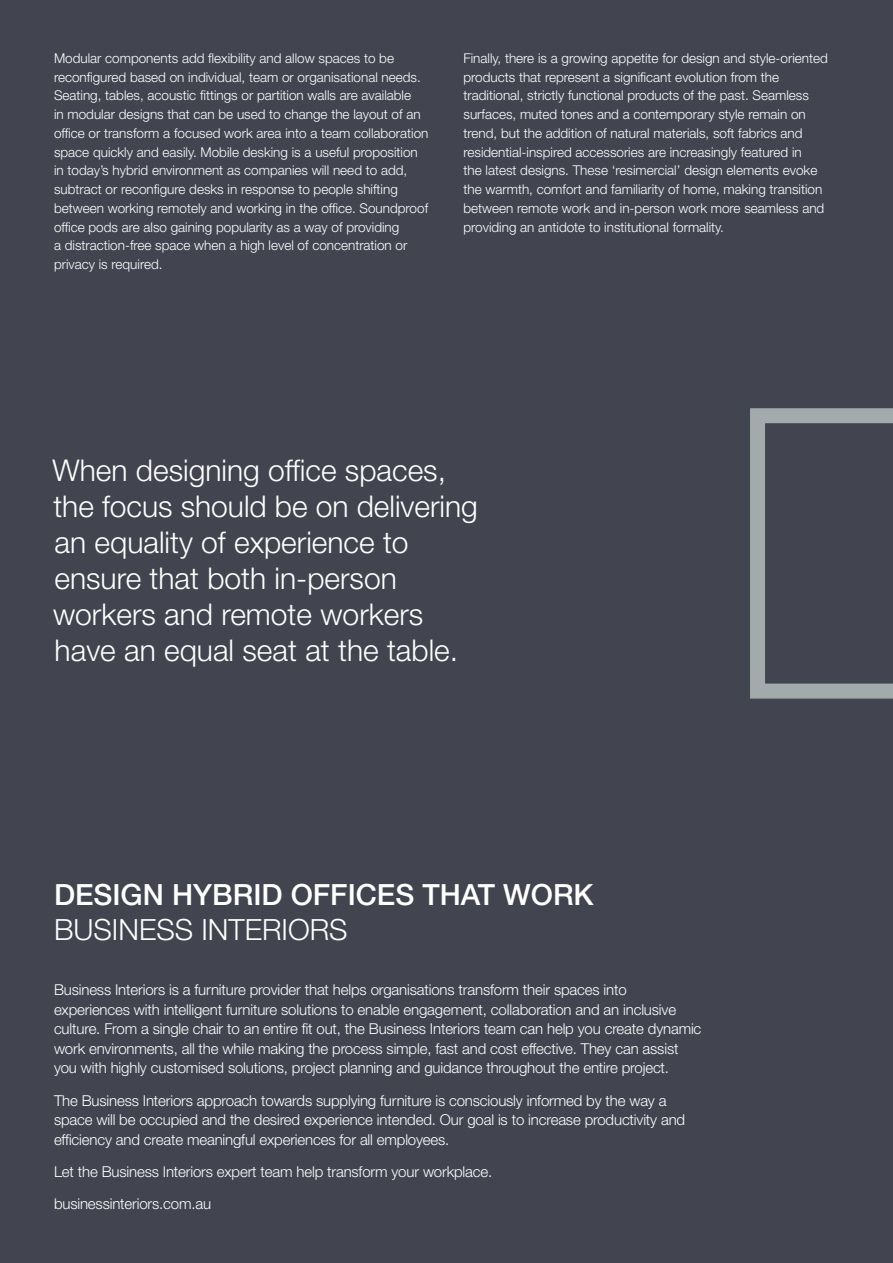
<style>
.page{position:relative;width:893px;height:1263px;background:#42444f}
.page>*{position:absolute;margin:0;border:0;box-sizing:border-box;transform-origin:0 0}
.BC_Helvetica{font:300 30px/36px "Helvetica Neue LT Std";color:#fff}
.BC_Helvetica-2{font:500 29.25px/35.1px "Helvetica Neue LT Std";color:#fff}
.BC_Helvetica-3{font:300 15px/19.5px "Helvetica Neue LT Std";letter-spacing:-.01em;color:#fff}
.BC_Helvetica-4{font:300 13.5px/18.8px "Helvetica Neue LT Std";color:#fff}
.s1{font-weight:300}
</style>
<div class="page">
<svg style="left:750px;top:408px;width:143px;height:291px"></svg>
<p class="BC_Helvetica-4" style="left:54px;top:48px;width:376px">Modular components add flexibility and allow spaces to be reconfigured based on individual, team or organisational needs.<br>Seating, tables, acoustic fittings or partition walls are available<br>in modular designs that can be used to change the layout of an office or transform a focused work area into a team collaboration space quickly and easily. Mobile desking is a useful proposition in today’s hybrid environment as companies will need to add, subtract or reconfigure desks in response to people shifting between working remotely and working in the office. Soundproof office pods are also gaining popularity as a way of providing<br>a distraction-free space when a high level of concentration or privacy is required.</p>
<p class="BC_Helvetica-4" style="left:463px;top:48px;width:366px">Finally, there is a growing appetite for design and style-oriented products that represent a significant evolution from the traditional, strictly functional products of the past. Seamless surfaces, muted tones and a contemporary style remain on trend, but the addition of natural materials, soft fabrics and residential-inspired accessories are increasingly featured in<br>the latest designs. These ‘resimercial’ design elements evoke the warmth, comfort and familiarity of home, making transition between remote work and in-person work more seamless and providing an antidote to institutional formality.</p>
<p class="BC_Helvetica" style="left:53px;top:451px;width:427px">When designing office spaces, the focus should be on delivering an equality of experience to ensure that both in-person workers and remote workers have an equal seat at the table.</p>
<p class="BC_Helvetica-2" style="left:54px;top:877px;width:541px">DESIGN HYBRID OFFICES THAT WORK<br><span class="s1">BUSINESS INTERIORS</span></p>
<p class="BC_Helvetica-3" style="left:54px;top:980px;width:649px">Business Interiors is a furniture provider that helps organisations transform their spaces into experiences with intelligent furniture solutions to enable engagement, collaboration and an inclusive culture. From a single chair to an entire fit out, the Business Interiors team can help you create dynamic work environments, all the while making the process simple, fast and cost effective. They can assist you with highly customised solutions, project planning and guidance throughout the entire project.</p>
<p class="BC_Helvetica-3" style="left:54px;top:1090px;width:633px">The Business Interiors approach towards supplying furniture is consciously informed by the way a space will be occupied and the desired experience intended. Our goal is to increase productivity and efficiency and create meaningful experiences for all employees.</p>
<p class="BC_Helvetica-3" style="left:54px;top:1161px;width:440px">Let the Business Interiors expert team help transform your workplace.</p>
<p class="BC_Helvetica-3" style="left:54px;top:1194px;width:159px">businessinteriors.com.au</p>
</div>
